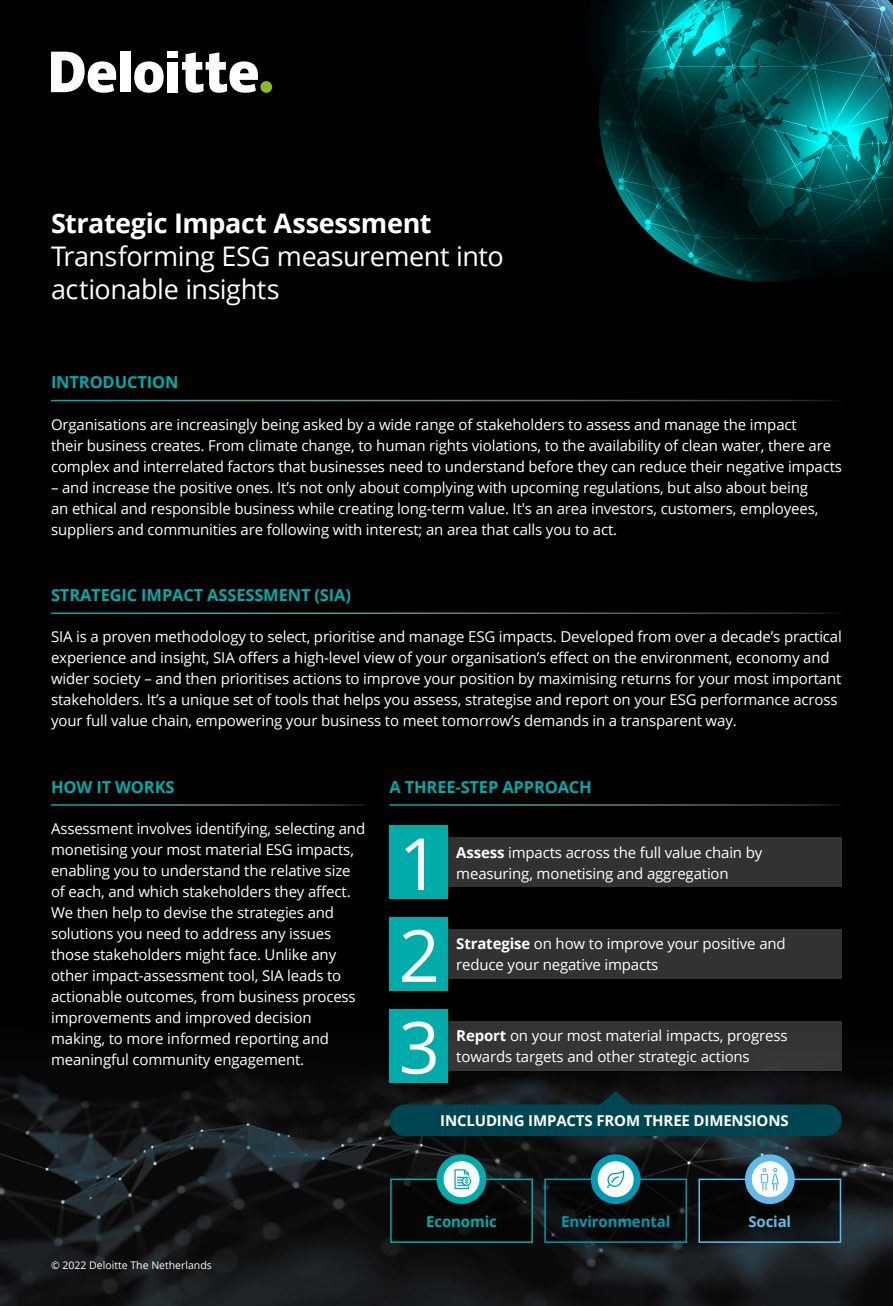
<style>
.page{position:relative;width:893px;height:1306px;background:#fff}
.page>*{position:absolute;margin:0;border:0;box-sizing:border-box;transform-origin:0 0}
.t1{font:72px "Open Sans";color:#fff}
.t2{font:27px/33px "Open Sans";letter-spacing:-.015em;color:#fff}
.t3{font:700 27px "Open Sans";letter-spacing:-.015em;color:#fff}
.t4{font:700 16.5px "Open Sans";letter-spacing:-.01em;color:#00abaa}
.t5{font:15px/21px "Open Sans";letter-spacing:-.01em;color:#fff}
.t6{font:700 15px "Open Sans";letter-spacing:-.01em;color:#fff}
.t7{font:700 15px "Open Sans";letter-spacing:-.01em;color:#0099b3}
.t8{font:700 15px "Open Sans";letter-spacing:-.01em;color:#00abaa}
.t9{font:700 15px "Open Sans";letter-spacing:-.01em;color:#61baea}
.t10{font:10.5px "Open Sans";color:#fff}
.s1{font-weight:700}
</style>
<div class="page">
<div style="left:0;top:0;width:893px;height:1305px;background:#000"></div>
<div style="left:260px;top:81px;width:12px;height:12px;background:#85bc22;border-radius:50%"></div>
<div style="left:120px;top:51px;width:10px;height:41px;background:#fff"></div>
<svg style="left:134px;top:61px;width:30px;height:32px"></svg>
<div style="left:168px;top:62px;width:10px;height:30px;background:#fff"></div>
<div style="left:168px;top:51px;width:10px;height:7px;background:#fff"></div>
<svg style="left:182px;top:52px;width:76px;height:41px"></svg>
<svg style="left:51px;top:52px;width:65px;height:41px"></svg>
<img style="left:0;top:990px;width:893px;height:315px">
<hr style="left:51px;top:400px;width:791px;height:1px;background:#fff">
<hr style="left:51px;top:612px;width:791px;height:2px;background:#fff">
<hr style="left:389px;top:804px;width:453px;height:1px;background:#fff">
<hr style="left:51px;top:804px;width:317px;height:1px;background:#fff">
<div style="left:448px;top:837px;width:394px;height:50px;background:#323232"></div>
<div style="left:389px;top:1104px;width:453px;height:31px;background:#004652;border-radius:16px"></div>
<div style="left:389px;top:825px;width:59px;height:74px;background:#00abaa"></div>
<div style="left:448px;top:929px;width:394px;height:50px;background:#323232"></div>
<div style="left:389px;top:917px;width:59px;height:73px;background:#00abaa"></div>
<div style="left:448px;top:1021px;width:394px;height:49px;background:#353535"></div>
<div style="left:389px;top:1009px;width:59px;height:73px;background:#00abaa"></div>
<div style="left:391px;top:1179px;width:141px;height:63px;background:#000"></div>
<div style="left:390px;top:1178px;width:143px;height:64px;border:2px solid #00abaa"></div>
<div style="left:437px;top:1154px;width:49px;height:50px;background:#00abaa;border-radius:50%"></div>
<div style="left:545px;top:1179px;width:141px;height:63px;background:#000"></div>
<div style="left:544px;top:1178px;width:143px;height:64px;border:2px solid #0099b3"></div>
<svg style="left:701px;top:1181px;width:137px;height:58px"></svg>
<div style="left:698px;top:1178px;width:143px;height:64px;border:2px solid #61baea"></div>
<div style="left:745px;top:1154px;width:50px;height:50px;background:#61baea;border-radius:50%"></div>
<svg style="left:599px;top:1091px;width:33px;height:13px"></svg>
<svg style="left:752px;top:1161px;width:36px;height:36px"></svg>
<svg style="left:444px;top:1161px;width:36px;height:36px"></svg>
<div style="left:591px;top:1154px;width:50px;height:50px;background:#0099b3;border-radius:50%"></div>
<svg style="left:598px;top:1161px;width:36px;height:36px"></svg>
<svg style="left:599px;top:0;width:294px;height:282px"></svg>
<h2 class="t3" style="left:51px;top:204px;width:382px">Strategic Impact Assessment</h2>
<h2 class="t2" style="left:51px;top:238px;width:454px">Transforming ESG measurement into actionable insights</h2>
<p class="t4" style="left:51px;top:370px;width:129px">INTRODUCTION</p>
<p class="t5" style="left:51px;top:413px;width:792px">Organisations are increasingly being asked by a wide range of stakeholders to assess and manage the impact<br>their business creates. From climate change, to human rights violations, to the availability of clean water, there are complex and interrelated factors that businesses need to understand before they can reduce their negative impacts</p>
<p class="t5" style="left:51px;top:476px;width:769px">– and increase the positive ones. It’s not only about complying with upcoming regulations, but also about being an ethical and responsible business while creating long-term value. It's an area investors, customers, employees, suppliers and communities are following with interest; an area that calls you to act.</p>
<p class="t4" style="left:51px;top:583px;width:301px">STRATEGIC IMPACT ASSESSMENT (SIA)</p>
<p class="t5" style="left:51px;top:626px;width:792px">SIA is a proven methodology to select, prioritise and manage ESG impacts. Developed from over a decade’s practical experience and insight, SIA offers a high-level view of your organisation’s effect on the environment, economy and wider society – and then prioritises actions to improve your position by maximising returns for your most important stakeholders. It’s a unique set of tools that helps you assess, strategise and report on your ESG performance across your full value chain, empowering your business to meet tomorrow’s demands in a transparent way.</p>
<p class="t4" style="left:51px;top:775px;width:125px">HOW IT WORKS</p>
<p class="t4" style="left:389px;top:775px;width:204px">A THREE-STEP APPROACH</p>
<p class="t5" style="left:51px;top:817px;width:316px">Assessment involves identifying, selecting and monetising your most material ESG impacts, enabling you to understand the relative size of each, and which stakeholders they affect.<br>We then help to devise the strategies and solutions you need to address any issues those stakeholders might face. Unlike any other impact-assessment tool, SIA leads to actionable outcomes, from business process improvements and improved decision making, to more informed reporting and meaningful community engagement.</p>
<p class="t10" style="left:51px;top:1258px;width:162px">© 2022 Deloitte The Netherlands</p>
<h1 class="t1" style="left:399px;top:814px;width:43px">1</h1>
<h1 class="t1" style="left:399px;top:906px;width:43px">2</h1>
<h1 class="t1" style="left:399px;top:998px;width:43px">3</h1>
<p class="t5" style="left:456px;top:841px;width:308px"><span class="s1">Assess</span> impacts across the full value chain by measuring, monetising and aggregation</p>
<p class="t5" style="left:456px;top:933px;width:331px"><span class="s1">Strategise</span> on how to improve your positive and</p>
<p class="t5" style="left:456px;top:954px;width:204px">reduce your negative impacts</p>
<p class="t5" style="left:456px;top:1024px;width:333px"><span class="s1">Report</span> on your most material impacts, progress</p>
<p class="t5" style="left:456px;top:1045px;width:295px">towards targets and other strategic actions</p>
<p class="t6" style="left:440px;top:1109px;width:350px">INCLUDING IMPACTS FROM THREE DIMENSIONS</p>
<p class="t8" style="left:426px;top:1210px;width:72px">Economic</p>
<p class="t7" style="left:561px;top:1210px;width:111px">Environmental</p>
<p class="t9" style="left:748px;top:1210px;width:44px">Social</p>
</div>
